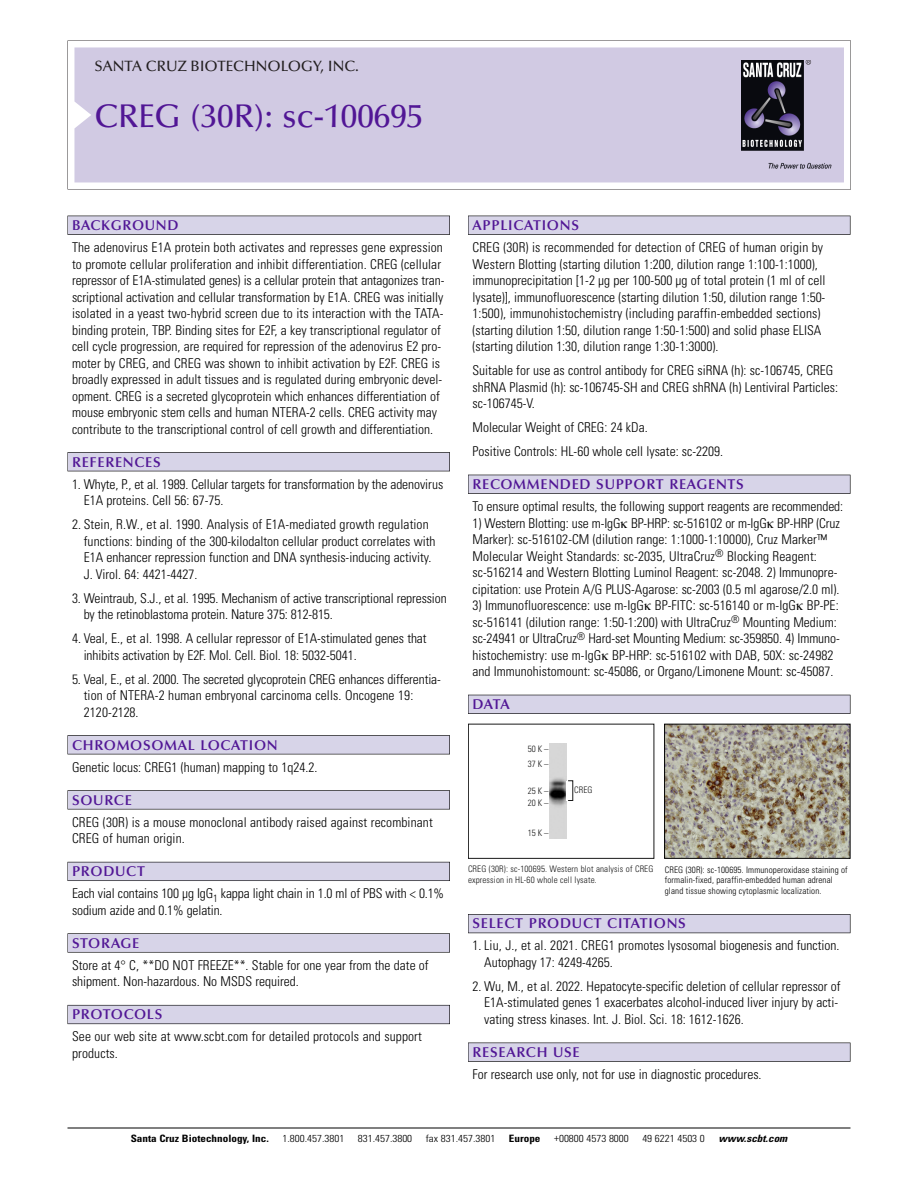
<style>
.page{position:relative;width:918px;height:1188px;background:#fff}
.page>*{position:absolute;margin:0;border:0;box-sizing:border-box;transform-origin:0 0}
.t1{font:500 33px "Optima";color:#511695}
.t2{font:500 15px "Optima";color:#231f20}
.t3{font:600 14.25px "Optima";letter-spacing:.05em;color:#511695}
.t4{font:300 condensed 13.5px/16.5px "Univers";color:#000}
.t5{font:300 condensed 10.2px "Univers";color:#000;scale:1.1 1}
.t6{font:700 condensed 10.2px "Univers";color:#000;scale:1.1 1}
.t7{font:italic 700 condensed 10.2px "Univers";color:#000;scale:1.1 1}
.t8{font:300 condensed 9px/10.5px "Univers";letter-spacing:.015em;color:#000}
.t9{font:300 condensed 9px/10.5px "Univers";letter-spacing:.015em;color:#191919}
</style>
<div class="page">
<svg style="left:68px;top:40px;width:783px;height:149px"></svg>
<div style="left:74px;top:47px;width:770px;height:135px;background:#d1cae3"></div>
<img style="left:741px;top:60px;width:90px;height:108px">
<div style="left:68px;top:216px;width:382px;height:19px;background:#535256"></div>
<div style="left:68px;top:216px;width:381px;height:18px;background:#d7d4e8"></div>
<div style="left:68px;top:452px;width:382px;height:19px;background:#515155"></div>
<div style="left:68px;top:453px;width:381px;height:18px;background:#d7d4e8"></div>
<div style="left:68px;top:735px;width:382px;height:19px;background:#545357"></div>
<div style="left:68px;top:736px;width:381px;height:18px;background:#d7d4e8"></div>
<div style="left:68px;top:790px;width:382px;height:19px;background:#575659"></div>
<div style="left:68px;top:791px;width:381px;height:18px;background:#d7d4e8"></div>
<div style="left:68px;top:862px;width:382px;height:19px;background:#595860"></div>
<div style="left:68px;top:862px;width:381px;height:18px;background:#d7d4e8"></div>
<svg style="left:68px;top:933px;width:382px;height:20px"></svg>
<div style="left:68px;top:934px;width:381px;height:18px;background:#d7d4e8"></div>
<div style="left:68px;top:1005px;width:382px;height:19px;background:#686770"></div>
<div style="left:68px;top:1006px;width:381px;height:18px;background:#d7d4e8"></div>
<div style="left:468px;top:216px;width:382px;height:19px;background:#535256"></div>
<div style="left:468px;top:216px;width:382px;height:18px;background:#d7d4e8"></div>
<div style="left:468px;top:475px;width:382px;height:19px;background:#525156"></div>
<div style="left:468px;top:475px;width:382px;height:18px;background:#d7d4e8"></div>
<div style="left:468px;top:695px;width:382px;height:19px;background:#515057"></div>
<div style="left:468px;top:695px;width:382px;height:18px;background:#d7d4e8"></div>
<div style="left:468px;top:914px;width:382px;height:19px;background:#55545b"></div>
<div style="left:468px;top:915px;width:382px;height:18px;background:#d7d4e8"></div>
<div style="left:468px;top:1043px;width:382px;height:19px;background:#545457"></div>
<div style="left:468px;top:1043px;width:382px;height:18px;background:#d7d4e8"></div>
<hr style="left:68px;top:1128px;width:782px;height:1px;background:#000">
<img style="left:666px;top:726px;width:182px;height:131px">
<div style="left:664px;top:724px;width:186px;height:135px;border:1px solid #000"></div>
<div style="left:468px;top:724px;width:186px;height:135px;border:1px solid #191919"></div>
<img style="left:550px;top:744px;width:16px;height:95px">
<p class="t2" style="left:94px;top:60px;width:266px">SANTA CRUZ BIOTECHNOLOGY, INC.</p>
<p class="t1" style="left:94px;top:102px;width:330px">CREG (30R): sc-100695</p>
<p class="t3" style="left:72px;top:219px;width:108px">BACKGROUND</p>
<p class="t4" style="left:72px;top:240px;width:374px">The adenovirus E1A protein both activates and represses gene expression to promote cellular proliferation and inhibit differentiation. CREG (cellular repressor of E1A-stimulated genes) is a cellular protein that antagonizes tran&shy;scriptional activation and cellular transformation by E1A. CREG was initially isolated in a yeast two-hybrid screen due to its interaction with the TATA&shy;binding protein, TBP. Binding sites for E2F, a key transcriptional regulator of cell cycle progression, are required for repression of the adenovirus E2 pro&shy;moter by CREG, and CREG was shown to inhibit activation by E2F. CREG is broadly expressed in adult tissues and is regulated during embryonic devel&shy;opment. CREG is a secreted glycoprotein which enhances differentiation of mouse embryonic stem cells and human NTERA-2 cells. CREG activity may contribute to the transcriptional control of cell growth and differentiation.</p>
<p class="t3" style="left:72px;top:456px;width:90px">REFERENCES</p>
<p class="t4" style="left:84px;top:477px;width:361px;text-indent:-12px">1. Whyte, P., et al. 1989. Cellular targets for transformation by the adenovirus<br>E1A proteins. Cell 56: 67-75.</p>
<p class="t4" style="left:84px;top:517px;width:353px;text-indent:-12px">2. Stein, R.W., et al. 1990. Analysis of E1A-mediated growth regulation functions: binding of the 300-kilodalton cellular product correlates with E1A enhancer repression function and DNA synthesis-inducing activity.<br>J. Virol. 64: 4421-4427.</p>
<p class="t4" style="left:84px;top:591px;width:365px;text-indent:-12px">3. Weintraub, S.J., et al. 1995. Mechanism of active transcriptional repression by the retinoblastoma protein. Nature 375: 812-815.</p>
<p class="t4" style="left:84px;top:631px;width:344px;text-indent:-12px">4. Veal, E., et al. 1998. A cellular repressor of E1A-stimulated genes that inhibits activation by E2F. Mol. Cell. Biol. 18: 5032-5041.</p>
<p class="t4" style="left:84px;top:672px;width:359px;text-indent:-12px">5. Veal, E., et al. 2000. The secreted glycoprotein CREG enhances differentia&shy;tion of NTERA-2 human embryonal carcinoma cells. Oncogene 19:<br>2120-2128.</p>
<p class="t3" style="left:72px;top:739px;width:207px">CHROMOSOMAL LOCATION</p>
<p class="t4" style="left:72px;top:760px;width:247px">Genetic locus: CREG1 (human) mapping to 1q24.2.</p>
<p class="t3" style="left:72px;top:794px;width:61px">SOURCE</p>
<p class="t4" style="left:72px;top:815px;width:362px">CREG (30R) is a mouse monoclonal antibody raised against recombinant<br>CREG of human origin.</p>
<p class="t3" style="left:72px;top:865px;width:74px">PRODUCT</p>
<p class="t4" style="left:72px;top:887px;width:374px">Each vial contains 100 µg IgG<sub>1</sub> kappa light chain in 1.0 ml of PBS with &lt; 0.1% sodium azide and 0.1% gelatin.</p>
<p class="t3" style="left:72px;top:937px;width:69px">STORAGE</p>
<p class="t4" style="left:72px;top:958px;width:358px">Store at 4° C, **DO NOT FREEZE**. Stable for one year from the date of shipment. Non-hazardous. No MSDS required.</p>
<p class="t3" style="left:72px;top:1009px;width:92px">PROTOCOLS</p>
<p class="t4" style="left:72px;top:1030px;width:351px">See our web site at www.scbt.com for detailed protocols and support products.</p>
<p class="t3" style="left:473px;top:219px;width:108px">APPLICATIONS</p>
<p class="t4" style="left:473px;top:240px;width:354px">CREG (30R) is recommended for detection of CREG of human origin by Western Blotting (starting dilution 1:200, dilution range 1:100-1:1000), immunoprecipitation [1-2 µg per 100-500 µg of total protein (1 ml of cell lysate)], immunofluorescence (starting dilution 1:50, dilution range 1:50- 1:500), immunohistochemistry (including paraffin-embedded sections) (starting dilution 1:50, dilution range 1:50-1:500) and solid phase ELISA (starting dilution 1:30, dilution range 1:30-1:3000).</p>
<p class="t4" style="left:473px;top:363px;width:367px">Suitable for use as control antibody for CREG siRNA (h): sc-106745, CREG shRNA Plasmid (h): sc-106745-SH and CREG shRNA (h) Lentiviral Particles: sc-106745-V.</p>
<p class="t4" style="left:473px;top:420px;width:177px">Molecular Weight of CREG: 24 kDa.</p>
<p class="t4" style="left:473px;top:444px;width:252px">Positive Controls: HL-60 whole cell lysate: sc-2209.</p>
<p class="t3" style="left:473px;top:478px;width:273px">RECOMMENDED SUPPORT REAGENTS</p>
<p class="t4" style="left:473px;top:499px;width:372px">To ensure optimal results, the following support reagents are recommended:</p>
<p class="t4" style="left:473px;top:516px;width:369px">1) Western Blotting: use m-IgG BP-HRP: sc-516102 or m-IgG BP-HRP (Cruz Marker): sc-516102-CM (dilution range: 1:1000-1:10000), Cruz Marker™ Molecular Weight Standards: sc-2035, UltraCruz<sup>®</sup> Blocking Reagent: sc-516214 and Western Blotting Luminol Reagent: sc-2048. 2) Immunopre&shy;cipitation: use Protein A/G PLUS-Agarose: sc-2003 (0.5 ml agarose/2.0 ml).</p>
<p class="t4" style="left:473px;top:598px;width:369px">3) Immunofluorescence: use m-IgG BP-FITC: sc-516140 or m-IgG BP-PE: sc-516141 (dilution range: 1:50-1:200) with UltraCruz<sup>®</sup> Mounting Medium: sc-24941 or UltraCruz<sup>®</sup> Hard-set Mounting Medium: sc-359850. 4) Immuno&shy;histochemistry: use m-IgG BP-HRP: sc-516102 with DAB, 50X: sc-24982 and Immunohistomount: sc-45086, or Organo/Limonene Mount: sc-45087.</p>
<p class="t3" style="left:473px;top:698px;width:39px">DATA</p>
<p class="t9" style="left:528px;top:743px;width:22px;line-height:14.7px">50 K –<br>37 K –</p>
<p class="t9" style="left:528px;top:786px;width:22px;line-height:12px">25 K –<br>20 K –</p>
<p class="t9" style="left:528px;top:828px;width:22px">15 K –</p>
<p class="t9" style="left:574px;top:785px;width:20px">CREG</p>
<p class="t9" style="left:468px;top:865px;width:187px">CREG (30R): sc-100695. Western blot analysis of CREG expression in HL-60 whole cell lysate.</p>
<p class="t8" style="left:665px;top:865px;width:184px">CREG (30R): sc-100695. Immunoperoxidase staining of formalin-fixed, paraffin-embedded human adrenal gland tissue showing cytoplasmic localization.</p>
<p class="t3" style="left:473px;top:918px;width:215px">SELECT PRODUCT CITATIONS</p>
<p class="t4" style="left:484px;top:939px;width:357px;text-indent:-12px">1. Liu, J., et al. 2021. CREG1 promotes lysosomal biogenesis and function.<br>Autophagy 17: 4249-4265.</p>
<p class="t4" style="left:484px;top:979px;width:358px;text-indent:-12px">2. Wu, M., et al. 2022. Hepatocyte-specific deletion of cellular repressor of<br>E1A-stimulated genes 1 exacerbates alcohol-induced liver injury by acti&shy;vating stress kinases. Int. J. Biol. Sci. 18: 1612-1626.</p>
<p class="t3" style="left:473px;top:1046px;width:109px">RESEARCH USE</p>
<p class="t4" style="left:473px;top:1067px;width:291px">For research use only, not for use in diagnostic procedures.</p>
<p class="t6" style="left:131px;top:1135px;width:127px">Santa Cruz Biotechnology, Inc.</p>
<p class="t5" style="left:282px;top:1135px;width:58px">1.800.457.3801</p>
<p class="t5" style="left:358px;top:1135px;width:51px">831.457.3800</p>
<p class="t5" style="left:426px;top:1135px;width:65px">fax 831.457.3801</p>
<p class="t6" style="left:509px;top:1135px;width:30px">Europe</p>
<p class="t5" style="left:554px;top:1135px;width:69px">+00800 4573 8000</p>
<p class="t5" style="left:642px;top:1135px;width:58px">49 6221 4503 0</p>
<p class="t7" style="left:719px;top:1135px;width:66px">www.scbt.com</p>
</div>
